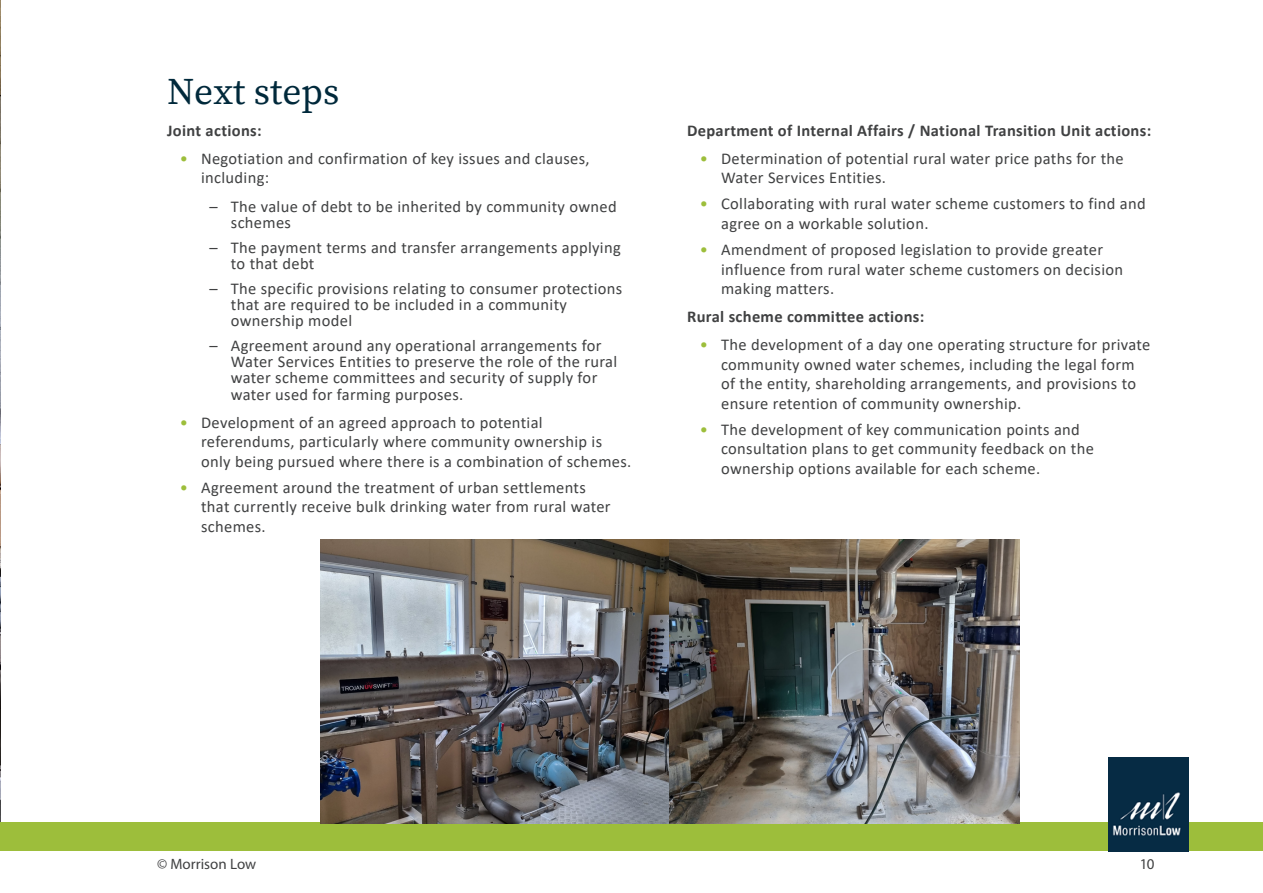
<style>
.page{position:relative;width:1263px;height:893px;background:#fff}
.page>*{position:absolute;margin:0;border:0;box-sizing:border-box;transform-origin:0 0}
.Heading_1{font:37.5px "Source Serif Variable";color:#00293b}
.Body_Bullet_Bullet{font:16.5px/19.5px "Calibri";letter-spacing:.02em;color:#404142}
.BodyCopy{font:700 16.5px "Calibri";letter-spacing:.02em;color:#404142}
.t1{font:15px "Myriad Pro";color:#404142}
.s1{color:#9dbe3b}
</style>
<div class="page">
<img style="left:0;top:0;width:1px;height:822px">
<div style="left:0;top:822px;width:1263px;height:29px;background:#9dbe3b"></div>
<img style="left:1109px;top:758px;width:79px;height:94px">
<img style="left:320px;top:539px;width:699px;height:284px">
<p class="Heading_1" style="left:167px;top:67px;width:174px">Next steps</p>
<p class="BodyCopy" style="left:167px;top:118px;width:96px">Joint actions:</p>
<p class="Body_Bullet_Bullet" style="left:201px;top:148px;width:390px;text-indent:-21px"><span class="s1">•</span> Negotiation and confirmation of key issues and clauses, including:</p>
<p class="Body_Bullet_Bullet" style="left:231px;top:198px;width:387px;line-height:16.2px;text-indent:-21px">– The value of debt to be inherited by community owned schemes</p>
<p class="Body_Bullet_Bullet" style="left:231px;top:239px;width:391px;line-height:16.2px;text-indent:-21px">– The payment terms and transfer arrangements applying to that debt</p>
<p class="Body_Bullet_Bullet" style="left:231px;top:280px;width:393px;line-height:16.2px;text-indent:-21px">– The specific provisions relating to consumer protections that are required to be included in a community ownership model</p>
<p class="Body_Bullet_Bullet" style="left:231px;top:337px;width:388px;line-height:16.2px;text-indent:-21px">– Agreement around any operational arrangements for Water Services Entities to preserve the role of the rural water scheme committees and security of supply for water used for farming purposes.</p>
<p class="Body_Bullet_Bullet" style="left:201px;top:412px;width:432px;text-indent:-21px"><span class="s1">•</span> Development of an agreed approach to potential referendums, particularly where community ownership is only being pursued where there is a combination of schemes.</p>
<p class="Body_Bullet_Bullet" style="left:201px;top:477px;width:411px;text-indent:-21px"><span class="s1">•</span> Agreement around the treatment of urban settlements that currently receive bulk drinking water from rural water schemes.</p>
<p class="BodyCopy" style="left:687px;top:118px;width:466px">Department of Internal Affairs / National Transition Unit actions:</p>
<p class="Body_Bullet_Bullet" style="left:721px;top:148px;width:404px;text-indent:-21px"><span class="s1">•</span> Determination of potential rural water price paths for the<br>Water Services Entities.</p>
<p class="Body_Bullet_Bullet" style="left:721px;top:194px;width:426px;text-indent:-21px"><span class="s1">•</span> Collaborating with rural water scheme customers to find and agree on a workable solution.</p>
<p class="Body_Bullet_Bullet" style="left:721px;top:239px;width:403px;text-indent:-21px"><span class="s1">•</span> Amendment of proposed legislation to provide greater influence from rural water scheme customers on decision making matters.</p>
<p class="BodyCopy" style="left:687px;top:305px;width:239px">Rural scheme committee actions:</p>
<p class="Body_Bullet_Bullet" style="left:721px;top:334px;width:431px;text-indent:-21px"><span class="s1">•</span> The development of a day one operating structure for private community owned water schemes, including the legal form of the entity, shareholding arrangements, and provisions to ensure retention of community ownership.</p>
<p class="Body_Bullet_Bullet" style="left:721px;top:419px;width:374px;text-indent:-21px"><span class="s1">•</span> The development of key communication points and consultation plans to get community feedback on the ownership options available for each scheme.</p>
<p class="t1" style="left:157px;top:854px;width:101px">© Morrison Low</p>
<p class="t1" style="left:1140px;top:854px;width:16px">10</p>
</div>
